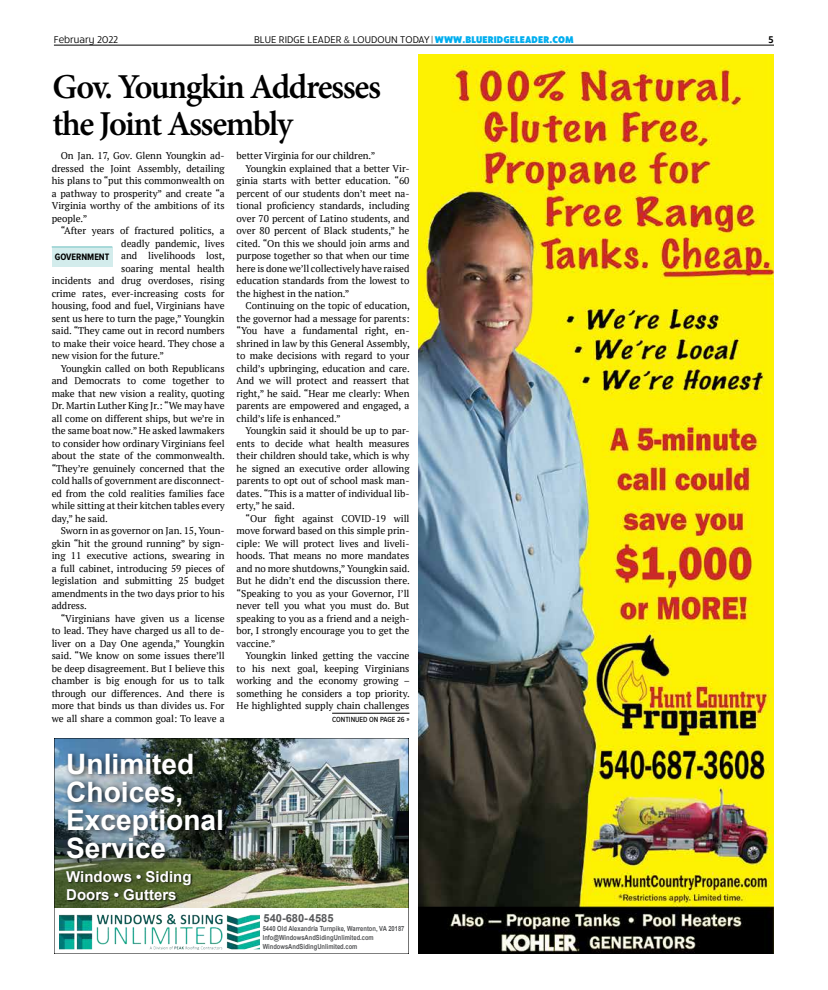
<style>
.page{position:relative;width:828px;height:990px;background:#fff}
.page>*{position:absolute;margin:0;border:0;box-sizing:border-box;transform-origin:0 0}
.t1{font:600 35px/37px "Minion Pro";letter-spacing:-.04em;color:#000}
.t2{font:700 28.1px/28px "Arial";color:#fff}
.t3{font:700 15px/18px "Arial";color:#fff}
.t4{font:700 11.1px "Arial";color:#58595b}
.t5{font:10px "Ruck Sack";letter-spacing:.01em;color:#000}
.t6{font:600 10px "Ruck Sack";color:#000}
.t7{font:9.8px/12.5px "PT Serif";letter-spacing:-.005em;color:#000;text-align:justify}
.t8{font:700 9.6px "Proxima Nova Cond";color:#000}
.t9{font:500 7.7px "Proxima Nova Cond";color:#000}
.t10{font:700 7px/9px "Arial";color:#58595b;scale:.83 1}
.s1{font-family:"Proxima Nova";font-weight:300}
.s2{font-weight:900}
.s3{font-weight:900;color:#00aeef}
</style>
<div class="page">
<img style="left:418px;top:54px;width:356px;height:900px">
<hr style="left:332px;top:713px;width:78px;height:1px;background:#000">
<img style="left:56px;top:740px;width:351px;height:168px">
<img style="left:60px;top:914px;width:199px;height:35px">
<div style="left:64px;top:750px;width:166px;height:115px;background:#000;opacity:.75"></div>
<div style="left:66px;top:871px;width:128px;height:31px;background:#000;opacity:.75"></div>
<div style="left:54px;top:738px;width:355px;height:216px;border:1px solid #000"></div>
<div style="left:52px;top:247px;width:60px;height:19px;background:#d3ecec"></div>
<hr style="left:52px;top:246px;width:60px;height:1px;background:#6cbfbf">
<hr style="left:54px;top:45px;width:720px;height:1px;background:#000">
<p class="t5" style="left:54px;top:32px;width:66px">February 2022</p>
<p class="t5" style="left:254px;top:32px;width:321px">BLUE RIDGE LEADER <span class="s1">&amp;</span> LOUDOUN TODAY <span class="s2">|</span> <span class="s3">WWW.BLUERIDGELEADER.COM</span></p>
<p class="t6" style="left:768px;top:32px;width:7px">5</p>
<h1 class="t1" style="left:53px;top:68px;width:330px">Gov. Youngkin Addresses the Joint Assembly</h1>
<p class="t7" style="left:52px;top:150px;width:174px;text-indent:9px">On Jan. 17, Gov. Glenn Youngkin ad&shy;dressed the Joint Assembly, detailing his plans to “put this commonwealth on a pathway to prosperity” and create “a Virginia worthy of the ambitions of its people.”</p>
<p class="t7" style="left:61px;top:225px;width:165px">“After years of fractured politics, a</p>
<p class="t7" style="left:121px;top:237px;width:105px">deadly pandemic, lives</p>
<p class="t7" style="left:121px;top:250px;width:105px">and livelihoods lost,</p>
<p class="t7" style="left:121px;top:262px;width:105px">soaring mental health</p>
<p class="t7" style="left:52px;top:275px;width:174px">incidents and drug overdoses, rising</p>
<p class="t7" style="left:52px;top:287px;width:174px">crime rates, ever-increasing costs for</p>
<p class="t7" style="left:52px;top:300px;width:174px">housing, food and fuel, Virginians have</p>
<p class="t7" style="left:52px;top:312px;width:174px">sent us here to turn the page,” Youngkin</p>
<p class="t7" style="left:52px;top:325px;width:174px">said. “They came out in record numbers</p>
<p class="t7" style="left:52px;top:337px;width:174px">to make their voice heard. They chose a</p>
<p class="t7" style="left:52px;top:350px;width:114px">new vision for the future.”</p>
<p class="t7" style="left:61px;top:362px;width:165px">Youngkin called on both Republicans</p>
<p class="t7" style="left:52px;top:375px;width:174px">and Democrats to come together to</p>
<p class="t7" style="left:52px;top:387px;width:174px">make that new vision a reality, quoting</p>
<p class="t7" style="left:52px;top:400px;width:174px">Dr. Martin Luther King Jr.: “We may have</p>
<p class="t7" style="left:52px;top:412px;width:174px">all come on different ships, but we’re in</p>
<p class="t7" style="left:52px;top:425px;width:174px">the same boat now.” He asked lawmakers</p>
<p class="t7" style="left:52px;top:437px;width:174px">to consider how ordinary Virginians feel</p>
<p class="t7" style="left:52px;top:450px;width:175px">about the state of the commonwealth.</p>
<p class="t7" style="left:52px;top:462px;width:174px">“They’re genuinely concerned that the</p>
<p class="t7" style="left:52px;top:474px;width:174px">cold halls of government are disconnect-</p>
<p class="t7" style="left:52px;top:487px;width:174px">ed from the cold realities families face</p>
<p class="t7" style="left:52px;top:499px;width:174px">while sitting at their kitchen tables every</p>
<p class="t7" style="left:52px;top:512px;width:58px">day,” he said.</p>
<p class="t7" style="left:61px;top:524px;width:165px">Sworn in as governor on Jan. 15, Youn-</p>
<p class="t7" style="left:52px;top:537px;width:174px">gkin “hit the ground running” by sign-</p>
<p class="t7" style="left:52px;top:549px;width:174px">ing 11 executive actions, swearing in</p>
<p class="t7" style="left:52px;top:562px;width:174px">a full cabinet, introducing 59 pieces of</p>
<p class="t7" style="left:52px;top:574px;width:174px">legislation and submitting 25 budget</p>
<p class="t7" style="left:52px;top:587px;width:174px">amendments in the two days prior to his</p>
<p class="t7" style="left:52px;top:599px;width:37px">address.</p>
<p class="t7" style="left:61px;top:612px;width:165px">“Virginians have given us a license</p>
<p class="t7" style="left:52px;top:624px;width:174px">to lead. They have charged us all to de-</p>
<p class="t7" style="left:52px;top:637px;width:174px">liver on a Day One agenda,” Youngkin</p>
<p class="t7" style="left:52px;top:649px;width:174px">said. “We know on some issues there’ll</p>
<p class="t7" style="left:52px;top:662px;width:174px">be deep disagreement. But I believe this</p>
<p class="t7" style="left:52px;top:674px;width:174px">chamber is big enough for us to talk</p>
<p class="t7" style="left:52px;top:687px;width:174px">through our differences. And there is</p>
<p class="t7" style="left:52px;top:699px;width:174px">more that binds us than divides us. For</p>
<p class="t7" style="left:52px;top:712px;width:174px">we all share a common goal: To leave a</p>
<p class="t7" style="left:237px;top:149px;width:140px">better Virginia for our children.”</p>
<p class="t7" style="left:246px;top:162px;width:165px">Youngkin explained that a better Vir-</p>
<p class="t7" style="left:237px;top:174px;width:174px">ginia starts with better education. “60</p>
<p class="t7" style="left:237px;top:187px;width:174px">percent of our students don’t meet na-</p>
<p class="t7" style="left:237px;top:199px;width:174px">tional proficiency standards, including</p>
<p class="t7" style="left:237px;top:212px;width:174px">over 70 percent of Latino students, and</p>
<p class="t7" style="left:237px;top:224px;width:174px">over 80 percent of Black students,” he</p>
<p class="t7" style="left:237px;top:237px;width:174px">cited. “On this we should join arms and</p>
<p class="t7" style="left:237px;top:249px;width:174px">purpose together so that when our time</p>
<p class="t7" style="left:237px;top:262px;width:174px">here is done we’ll collectively have raised</p>
<p class="t7" style="left:237px;top:274px;width:174px">education standards from the lowest to</p>
<p class="t7" style="left:237px;top:287px;width:114px">the highest in the nation.”</p>
<p class="t7" style="left:246px;top:299px;width:166px">Continuing on the topic of education,</p>
<p class="t7" style="left:237px;top:312px;width:174px">the governor had a message for parents:</p>
<p class="t7" style="left:237px;top:324px;width:174px">“You have a fundamental right, en-</p>
<p class="t7" style="left:237px;top:337px;width:175px">shrined in law by this General Assembly,</p>
<p class="t7" style="left:237px;top:349px;width:174px">to make decisions with regard to your</p>
<p class="t7" style="left:237px;top:362px;width:175px">child’s upbringing, education and care.</p>
<p class="t7" style="left:237px;top:374px;width:174px">And we will protect and reassert that</p>
<p class="t7" style="left:237px;top:387px;width:174px">right,” he said. “Hear me clearly: When</p>
<p class="t7" style="left:237px;top:399px;width:174px">parents are empowered and engaged, a</p>
<p class="t7" style="left:237px;top:412px;width:106px">child’s life is enhanced.”</p>
<p class="t7" style="left:246px;top:424px;width:165px">Youngkin said it should be up to par-</p>
<p class="t7" style="left:237px;top:437px;width:174px">ents to decide what health measures</p>
<p class="t7" style="left:237px;top:449px;width:174px">their children should take, which is why</p>
<p class="t7" style="left:237px;top:462px;width:174px">he signed an executive order allowing</p>
<p class="t7" style="left:237px;top:474px;width:174px">parents to opt out of school mask man-</p>
<p class="t7" style="left:237px;top:487px;width:174px">dates. “This is a matter of individual lib-</p>
<p class="t7" style="left:237px;top:499px;width:60px">erty,” he said.</p>
<p class="t7" style="left:246px;top:512px;width:165px">“Our fight against COVID-19 will</p>
<p class="t7" style="left:237px;top:524px;width:174px">move forward based on this simple prin-</p>
<p class="t7" style="left:237px;top:537px;width:174px">ciple: We will protect lives and liveli-</p>
<p class="t7" style="left:237px;top:549px;width:174px">hoods. That means no more mandates</p>
<p class="t7" style="left:237px;top:562px;width:175px">and no more shutdowns,” Youngkin said.</p>
<p class="t7" style="left:237px;top:574px;width:175px">But he didn’t end the discussion there.</p>
<p class="t7" style="left:237px;top:587px;width:174px">“Speaking to you as your Governor, I’ll</p>
<p class="t7" style="left:237px;top:599px;width:174px">never tell you what you must do. But</p>
<p class="t7" style="left:237px;top:612px;width:174px">speaking to you as a friend and a neigh-</p>
<p class="t7" style="left:237px;top:624px;width:174px">bor, I strongly encourage you to get the</p>
<p class="t7" style="left:237px;top:637px;width:40px">vaccine.”</p>
<p class="t7" style="left:246px;top:649px;width:165px">Youngkin linked getting the vaccine</p>
<p class="t7" style="left:237px;top:662px;width:174px">to his next goal, keeping Virginians</p>
<p class="t7" style="left:237px;top:674px;width:175px">working and the economy growing –</p>
<p class="t7" style="left:237px;top:687px;width:175px">something he considers a top priority.</p>
<p class="t7" style="left:237px;top:699px;width:174px">He highlighted supply chain challenges</p>
<p class="t8" style="left:55px;top:250px;width:56px">GOVERNMENT</p>
<p class="t9" style="left:332px;top:714px;width:79px">CONTINUED ON PAGE 26 »</p>
<h2 class="t2" style="left:66px;top:751px;width:159px">Unlimited<br>Choices,<br>Exceptional<br>Service</h2>
<h3 class="t3" style="left:66px;top:868px;width:127px">Windows • Siding<br>Doors • Gutters</h3>
<p class="t4" style="left:264px;top:910px;width:72px">540-680-4585</p>
<p class="t10" style="left:263px;top:924px;width:172px">5440 Old Alexandria Turnpike, Warrenton, VA 20187<br>Info@WindowsAndSidingUnlimited.com<br>WindowsAndSidingUnlimited.com</p>
</div>
